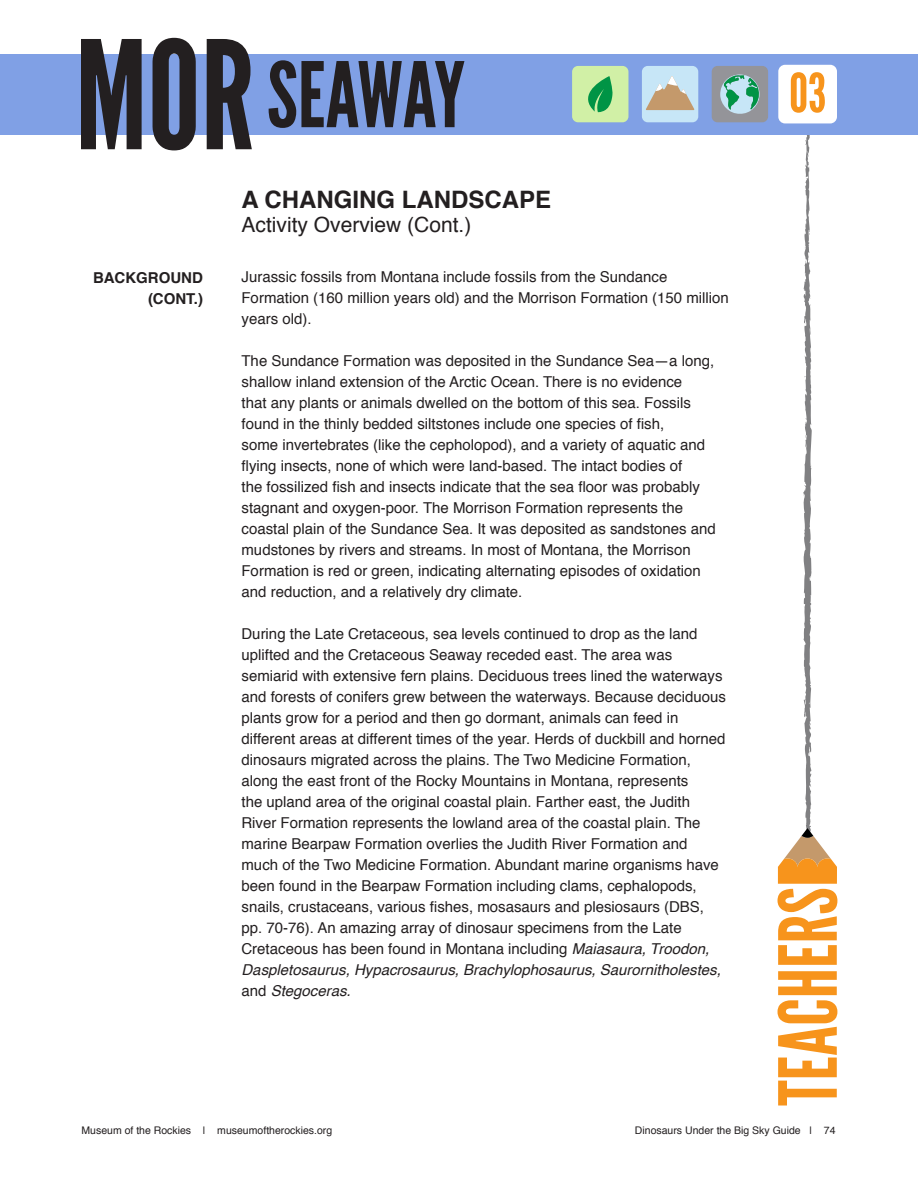
<style>
.page{position:relative;width:918px;height:1188px;background:#fff}
.page>*{position:absolute;margin:0;border:0;box-sizing:border-box;transform-origin:0 0}
.Banner_MOR{font:150px "League Gothic";color:#231f20}
.MOR_banner_subtitle{font:90px "League Gothic";color:#231f20}
.MOR_banner_subtitle-2{font:79.8px "League Gothic";color:#f7941c}
.t1{font:54px "League Gothic";color:#f7941c}
.Main_Title{font:700 24px "Helvetica";color:#231f20}
.Main_Title-2{font:21px "Helvetica";color:#231f20}
.Body_Copy_14_pt_Lead{font:15px/21px "Helvetica";color:#231f20}
.Subtitle_2{font:700 15px "Helvetica";color:#231f20}
.t2{font:10.5px "Helvetica";color:#231f20}
.s1{font-style:italic}
</style>
<div class="page">
<svg style="left:778px;top:135px;width:59px;height:749px"></svg>
<div style="left:0;top:54px;width:918px;height:81px;background:#80a0e5"></div>
<div style="left:712px;top:66px;width:56px;height:56px;background:#949499;border-radius:6px"></div>
<svg style="left:720px;top:74px;width:40px;height:40px"></svg>
<div style="left:642px;top:66px;width:56px;height:56px;background:#c7e6f7;border-radius:6px"></div>
<svg style="left:646px;top:76px;width:48px;height:34px"></svg>
<div style="left:572px;top:66px;width:56px;height:56px;background:#d1f0a6;border-radius:6px"></div>
<svg style="left:588px;top:76px;width:25px;height:36px"></svg>
<div style="left:778px;top:65px;width:59px;height:58px;background:#fff;border-radius:7px"></div>
<p class="Banner_MOR" style="left:75px;top:6px;width:181px">MOR</p>
<p class="MOR_banner_subtitle" style="left:267px;top:42px;width:200px">SEAWAY</p>
<p class="Subtitle_2" style="left:93px;top:265px;width:111px">BACKGROUND</p>
<p class="Subtitle_2" style="left:148px;top:286px;width:56px">(CONT.)</p>
<p class="Main_Title" style="left:242px;top:180px;width:311px">A CHANGING LANDSCAPE</p>
<p class="Main_Title-2" style="left:242px;top:209px;width:231px">Activity Overview (Cont.)</p>
<p class="Body_Copy_14_pt_Lead" style="left:242px;top:267px;width:489px">Jurassic fossils from Montana include fossils from the Sundance<br>Formation (160 million years old) and the Morrison Formation (150 million years old).</p>
<p class="Body_Copy_14_pt_Lead" style="left:242px;top:351px;width:476px">The Sundance Formation was deposited in the Sundance Sea—a long, shallow inland extension of the Arctic Ocean. There is no evidence<br>that any plants or animals dwelled on the bottom of this sea. Fossils found in the thinly bedded siltstones include one species of fish,<br>some invertebrates (like the cepholopod), and a variety of aquatic and flying insects, none of which were land-based. The intact bodies of<br>the fossilized fish and insects indicate that the sea floor was probably stagnant and oxygen-poor. The Morrison Formation represents the coastal plain of the Sundance Sea. It was deposited as sandstones and mudstones by rivers and streams. In most of Montana, the Morrison Formation is red or green, indicating alternating episodes of oxidation and reduction, and a relatively dry climate.</p>
<p class="Body_Copy_14_pt_Lead" style="left:242px;top:624px;width:486px">During the Late Cretaceous, sea levels continued to drop as the land uplifted and the Cretaceous Seaway receded east. The area was semiarid with extensive fern plains. Deciduous trees lined the waterways and forests of conifers grew between the waterways. Because deciduous plants grow for a period and then go dormant, animals can feed in different areas at different times of the year. Herds of duckbill and horned dinosaurs migrated across the plains. The Two Medicine Formation, along the east front of the Rocky Mountains in Montana, represents<br>the upland area of the original coastal plain. Farther east, the Judith River Formation represents the lowland area of the coastal plain. The marine Bearpaw Formation overlies the Judith River Formation and much of the Two Medicine Formation. Abundant marine organisms have been found in the Bearpaw Formation including clams, cephalopods, snails, crustaceans, various fishes, mosasaurs and plesiosaurs (DBS, pp. 70-76). An amazing array of dinosaur specimens from the Late Cretaceous has been found in Montana including <span class="s1">Maiasaura, Troodon, Daspletosaurus, Hypacrosaurus, Brachylophosaurus, Saurornitholestes, </span>and <span class="s1">Stegoceras.</span></p>
<h3 class="t1" style="left:789px;top:61px;width:39px">03</h3>
<p class="MOR_banner_subtitle-2" style="left:761px;top:1106px;width:220px;rotate:-90deg">TEACHERS</p>
<p class="t2" style="left:82px;top:1122px;width:252px">Museum of the Rockies | museumoftherockies.org</p>
<p class="t2" style="left:635px;top:1122px;width:202px">Dinosaurs Under the Big Sky Guide | 74</p>
</div>
